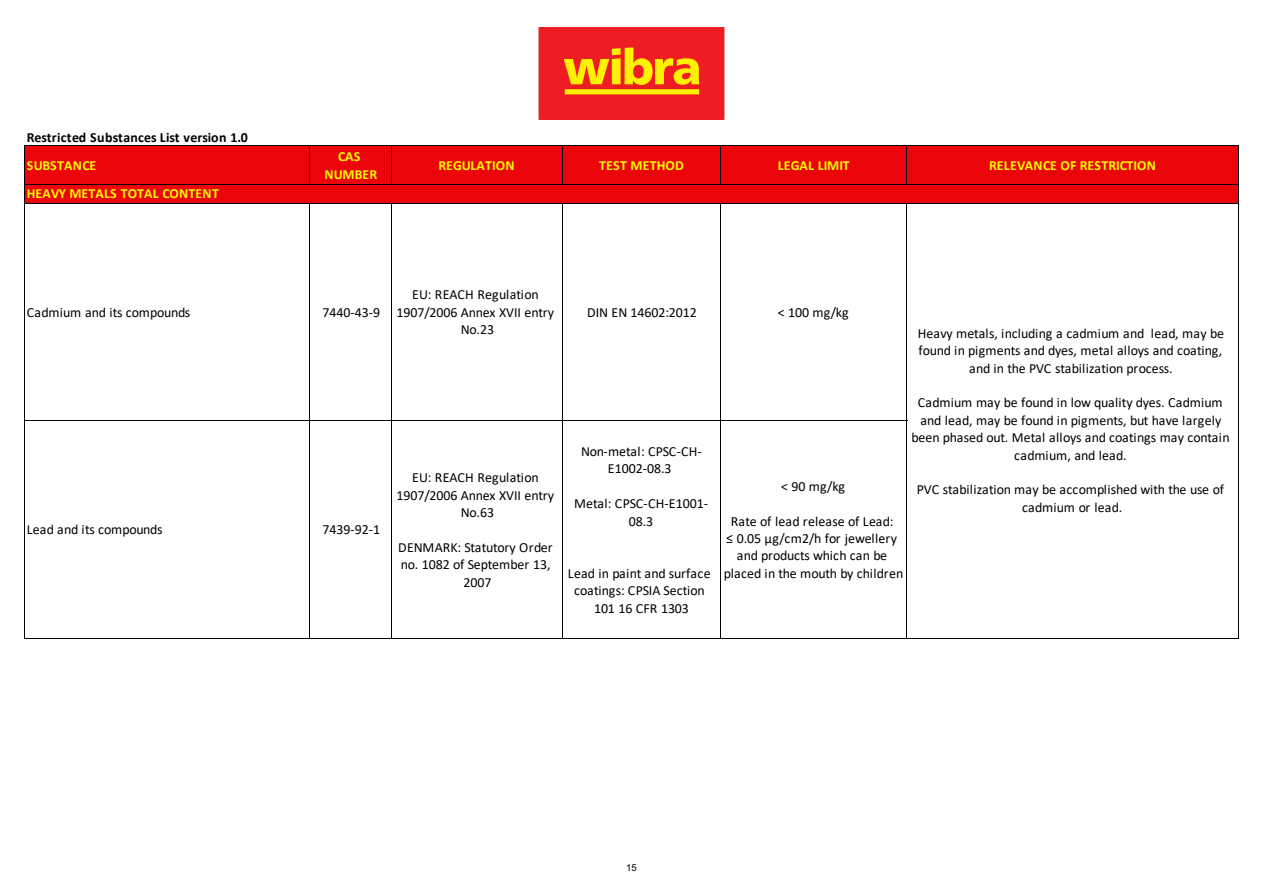
<style>
.page{position:relative;width:1263px;height:893px;background:#fff}
.page>*{position:absolute;margin:0;border:0;box-sizing:border-box;transform-origin:0 0}
.t1{font:13.95px/17.4px "Calibri";color:#000;text-align:center}
.t2{font:700 13.95px/17.4px "Calibri";letter-spacing:.01em;color:#f7fa05;text-align:center}
.t3{font:700 13.95px/27.9px "Calibri";letter-spacing:.015em;color:#000}
.t4{font:13.95px "Calibri";letter-spacing:-.025em;color:#000}
.t5{font:9.6px "Arial";color:#000}
.s1{color:#f7fa05}
</style>
<div class="page">
<div style="left:25px;top:145px;width:1214px;height:40px;background:#eb0409"></div>
<hr style="left:24px;top:145px;width:1px;height:40px;background:#000">
<hr style="left:310px;top:146px;width:1px;height:39px;background:#000">
<hr style="left:391px;top:146px;width:1px;height:39px;background:#000">
<hr style="left:562px;top:146px;width:1px;height:39px;background:#000">
<hr style="left:720px;top:146px;width:1px;height:39px;background:#000">
<hr style="left:906px;top:146px;width:1px;height:39px;background:#000">
<hr style="left:1238px;top:146px;width:1px;height:39px;background:#000">
<hr style="left:25px;top:145px;width:1214px;height:1px;background:#000">
<div style="left:25px;top:185px;width:1214px;height:19px;background:#eb0409"></div>
<hr style="left:24px;top:184px;width:1px;height:455px;background:#000">
<hr style="left:1238px;top:185px;width:1px;height:454px;background:#000">
<hr style="left:310px;top:204px;width:1px;height:435px;background:#000">
<hr style="left:391px;top:204px;width:1px;height:435px;background:#000">
<hr style="left:562px;top:204px;width:1px;height:435px;background:#000">
<hr style="left:720px;top:204px;width:1px;height:435px;background:#000">
<hr style="left:906px;top:204px;width:1px;height:435px;background:#000">
<hr style="left:25px;top:184px;width:1214px;height:1px;background:#000">
<hr style="left:25px;top:203px;width:1214px;height:1px;background:#000">
<hr style="left:25px;top:420px;width:882px;height:1px;background:#000">
<hr style="left:25px;top:638px;width:1214px;height:1px;background:#000">
<div style="left:538px;top:27px;width:186px;height:93px;background:#ee1d23"></div>
<div style="left:565px;top:89px;width:134px;height:5px;background:#fff101"></div>
<svg style="left:564px;top:47px;width:135px;height:38px"></svg>
<p class="t3" style="left:27px;top:123px;width:223px">Restricted Substances List version 1.0<br><span class="s1">SUBSTANCE</span></p>
<p class="t2" style="left:27px;top:184px;width:194px">HEAVY METALS TOTAL CONTENT</p>
<p class="t2" style="left:324px;top:148px;width:55px">CAS<br>NUMBER</p>
<p class="t2" style="left:438px;top:156px;width:78px">REGULATION</p>
<p class="t2" style="left:599px;top:156px;width:86px">TEST METHOD</p>
<p class="t2" style="left:778px;top:156px;width:74px">LEGAL LIMIT</p>
<p class="t2" style="left:989px;top:156px;width:168px">RELEVANCE OF RESTRICTION</p>
<p class="t4" style="left:27px;top:303px;width:165px">Cadmium and its compounds</p>
<p class="t1" style="left:323px;top:303px;width:59px">7440-43-9</p>
<p class="t4" style="left:27px;top:520px;width:137px">Lead and its compounds</p>
<p class="t1" style="left:323px;top:521px;width:59px">7439-92-1</p>
<p class="t1" style="left:397px;top:286px;width:159px">EU: REACH Regulation<br>1907/2006 Annex XVII entry<br>No.23</p>
<p class="t1" style="left:397px;top:468px;width:159px">EU: REACH Regulation<br>1907/2006 Annex XVII entry<br>No.63</p>
<p class="t1" style="left:398px;top:538px;width:156px">DENMARK: Statutory Order no. 1082 of September 13,<br>2007</p>
<p class="t1" style="left:587px;top:303px;width:111px">DIN EN 14602:2012</p>
<p class="t1" style="left:778px;top:303px;width:72px">&lt; 100 mg/kg</p>
<p class="t1" style="left:581px;top:442px;width:122px">Non-metal: CPSC-CH-<br>E1002-08.3</p>
<p class="t1" style="left:574px;top:495px;width:135px">Metal: CPSC-CH-E1001-<br>08.3</p>
<p class="t1" style="left:568px;top:564px;width:144px">Lead in paint and surface coatings: CPSIA Section<br>101 16 CFR 1303</p>
<p class="t1" style="left:781px;top:477px;width:65px">&lt; 90 mg/kg</p>
<p class="t1" style="left:724px;top:512px;width:181px">Rate of lead release of Lead:<br>≤ 0.05 μg/cm2/h for jewellery and products which can be placed in the mouth by children</p>
<p class="t1" style="left:918px;top:324px;width:308px">Heavy metals, including a cadmium and lead, may be found in pigments and dyes, metal alloys and coating, and in the PVC stabilization process.</p>
<p class="t1" style="left:912px;top:394px;width:319px">Cadmium may be found in low quality dyes. Cadmium and lead, may be found in pigments, but have largely been phased out. Metal alloys and coatings may contain cadmium, and lead.</p>
<p class="t1" style="left:917px;top:481px;width:309px">PVC stabilization may be accomplished with the use of cadmium or lead.</p>
<p class="t5" style="left:626px;top:861px;width:12px">15</p>
</div>
